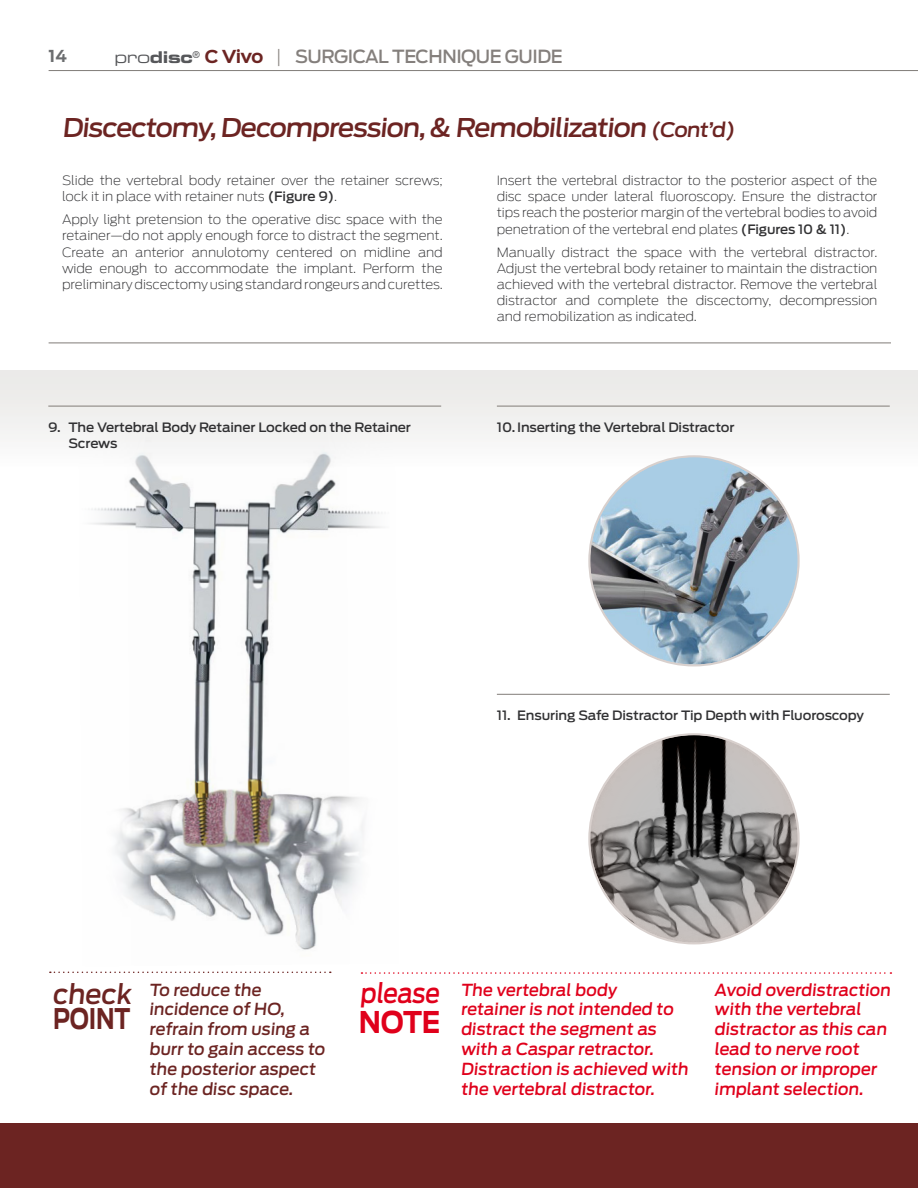
<style>
.page{position:relative;width:918px;height:1188px;background:#fff}
.page>*{position:absolute;margin:0;border:0;box-sizing:border-box;transform-origin:0 0}
.t1{font:700 30px "Antenna";color:#e0001b;scale:.9 1}
.t2{font:700 28.5px "Antenna";letter-spacing:-.01em;color:#6c2422;scale:.79 1}
.t3{font:500 27px "Antenna";color:#e0001b;scale:.9 1}
.t4{font:500 27px "Antenna";color:#6c2422}
.t5{font:500 25.65px "Antenna";color:#6c2422;scale:1.05 1}
.t6{font:500 18px "Antenna";letter-spacing:-.025em;color:#847f7c}
.t7{font:500 16.5px/19.8px "Antenna";color:#e0001b}
.t8{font:500 16.5px/19.8px "Antenna";color:#6c2422}
.t9{font:700 16.5px "Antenna";color:#6b6d6f}
.t10{font:300 12.9px/16.2px "Antenna";letter-spacing:-.01em;color:#313133;text-align:justify;scale:1.05 1}
.t11{font:300 12.9px/16.2px "Antenna";letter-spacing:-.01em;color:#313133;text-align:justify;scale:1.04 1}
.t12{font:500 12.9px/16.2px "Antenna";letter-spacing:-.01em;color:#313133;scale:1.05 1}
.s1{font-family:"Eurostile Extended Two";font-weight:400;font-size:16.2px;color:#56575a}
.s2{font-family:"Eurostile Bold Extended Two";font-weight:400;font-size:16.2px;color:#56575a}
.s3{font-family:"Sinkin Sans 700";font-weight:700;font-size:16.2px;color:#6c2422}
.s4{font-weight:300}
.s5{font-size:19.95px}
.s6{font-weight:500}
</style>
<div class="page">
<hr style="left:49px;top:70px;width:869px;height:1px;background:#817c78">
<div style="left:0;top:371px;width:918px;height:96px;background:linear-gradient(to bottom,#e7e6e4,#fbfbfb)"></div>
<hr style="left:48px;top:406px;width:393px;height:1px;background:#817c78">
<hr style="left:497px;top:406px;width:393px;height:1px;background:#817c78">
<svg style="left:361px;top:972px;width:530px;height:2px"></svg>
<hr style="left:49px;top:343px;width:842px;height:1px;background:#817c78">
<img style="left:69px;top:423px;width:341px;height:527px">
<hr style="left:497px;top:694px;width:393px;height:1px;background:#817c78">
<img style="left:591px;top:736px;width:206px;height:207px">
<img style="left:590px;top:457px;width:208px;height:208px;border-radius:104px">
<svg style="left:50px;top:972px;width:281px;height:1px"></svg>
<div style="left:0;top:1123px;width:918px;height:65px;background:#6c2422"></div>
<p class="t9" style="left:49px;top:44px;width:20px">14</p>
<h3 class="t6" style="left:114px;top:46px;width:450px"><span class="s1">pro</span><span class="s2">disc</span><sup>®</sup> <span class="s3">C Vivo</span> <span class="s4">|</span> SURGICAL TECHNIQUE GUIDE</h3>
<h3 class="t5" style="left:62px;top:112px;width:645px">Discectomy,Decompression,&amp; Remobilization <span class="s5">(Cont’d)</span></h3>
<p class="t10" style="left:62px;top:172px;width:364px">Slide the vertebral body retainer over the retainer screws; lock it in place with retainer nuts <span class="s6">(Figure 9)</span>.</p>
<p class="t10" style="left:62px;top:211px;width:364px">Apply light pretension to the operative disc space with the retainer—do not apply enough force to distract the segment.<br>Create an anterior annulotomy centered on midline and wide enough to accommodate the implant. Perform the preliminary discectomy using standard rongeurs and curettes.</p>
<p class="t11" style="left:497px;top:172px;width:368px">Insert the vertebral distractor to the posterior aspect of the disc space under lateral fluoroscopy. Ensure the distractor tips reach the posterior margin of the vertebral bodies to avoid penetration of the vertebral end plates <span class="s6">(Figures 10 &amp; 11)</span>.</p>
<p class="t10" style="left:497px;top:243px;width:364px">Manually distract the space with the vertebral distractor.<br>Adjust the vertebral body retainer to maintain the distraction achieved with the vertebral distractor. Remove the vertebral distractor and complete the discectomy, decompression and remobilization as indicated.</p>
<p class="t12" style="left:69px;top:419px;width:328px;text-indent:-20px">9. The Vertebral Body Retainer Locked on the Retainer<br>Screws</p>
<p class="t12" style="left:497px;top:419px;width:228px">10.Inserting the Vertebral Distractor</p>
<p class="t12" style="left:497px;top:707px;width:351px">11. Ensuring Safe Distractor Tip Depth with Fluoroscopy</p>
<h3 class="t4" style="left:52px;top:978px;width:84px">check</h3>
<h2 class="t2" style="left:53px;top:999px;width:99px">POINT</h2>
<h3 class="t3" style="left:360px;top:977px;width:93px">please</h3>
<h1 class="t1" style="left:359px;top:1002px;width:92px">NOTE</h1>
<p class="t8" style="left:149px;top:980px;width:179px">To reduce the incidence of HO, refrain from using a burr to gain access to the posterior aspect of the disc space.</p>
<p class="t7" style="left:714px;top:980px;width:180px">Avoid overdistraction with the vertebral distractor as this can lead to nerve root tension or improper implant selection.</p>
<p class="t7" style="left:461px;top:980px;width:231px">The vertebral body<br>retainer is not intended to distract the segment as with a Caspar retractor.<br>Distraction is achieved with the vertebral distractor.</p>
</div>
